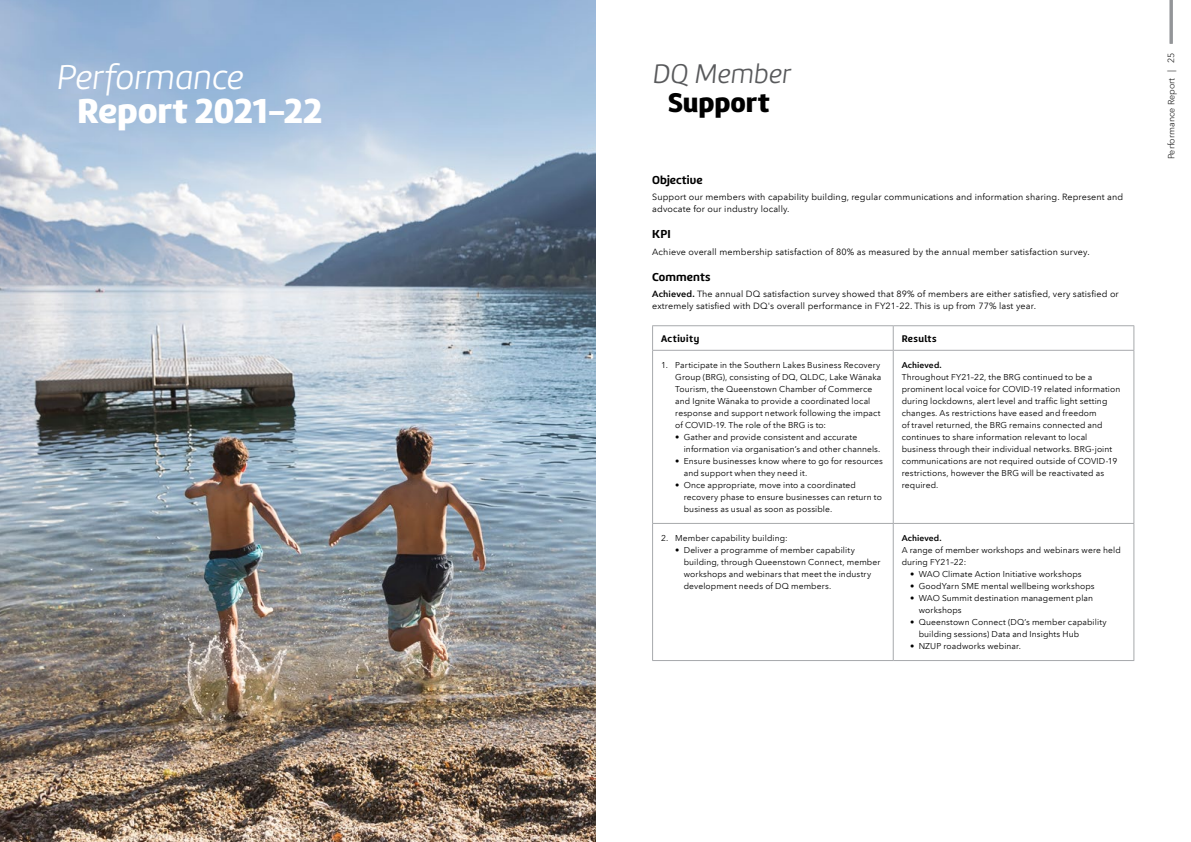
<style>
.page{position:relative;width:1191px;height:842px;background:#fff}
.page>*{position:absolute;margin:0;border:0;box-sizing:border-box;transform-origin:0 0}
.t1{font:36px "Marine UP Black";letter-spacing:-.005em;color:#fff}
.t2{font:italic 300 36px "Marine";letter-spacing:-.02em;color:#fff}
.t3{font:italic 300 28px "Marine";letter-spacing:-.005em;color:#58595b}
.t4{font:28px "Marine UP Black";letter-spacing:-.005em;color:#000}
.t5{font:12px "Marine UP Bold";letter-spacing:.01em;color:#000}
.t6{font:10px "Marine UP Bold";letter-spacing:.045em;color:#000}
.t7{font:9px/12px "Avenir Next LT Pro";letter-spacing:.015em;color:#000}
.t8{font:300 9px "Avenir Next LT Pro";color:#000}
.t9{font:8.5px/12px "Avenir Next LT Pro";letter-spacing:.01em;color:#000}
.t10{font:600 8.5px "Avenir Next LT Pro";letter-spacing:.015em;color:#000}
.s1{font-family:"Marine UP Bold"}
.s2{font-weight:600}
</style>
<div class="page">
<hr style="left:1169px;top:0;width:3px;height:44px;background:#939598">
<img style="left:0;top:0;width:595px;height:842px">
<hr style="left:652px;top:350px;width:241px;height:1px;background:#a7a9ac">
<hr style="left:652px;top:351px;width:1px;height:172px;background:#a7a9ac">
<hr style="left:893px;top:350px;width:241px;height:1px;background:#a7a9ac">
<hr style="left:893px;top:351px;width:1px;height:172px;background:#a7a9ac">
<hr style="left:1133px;top:351px;width:1px;height:172px;background:#a7a9ac">
<hr style="left:652px;top:523px;width:241px;height:1px;background:#a7a9ac">
<hr style="left:652px;top:524px;width:1px;height:136px;background:#a7a9ac">
<hr style="left:893px;top:523px;width:241px;height:1px;background:#a7a9ac">
<hr style="left:893px;top:524px;width:1px;height:136px;background:#a7a9ac">
<hr style="left:1133px;top:524px;width:1px;height:136px;background:#a7a9ac">
<hr style="left:652px;top:660px;width:241px;height:1px;background:#a7a9ac">
<hr style="left:893px;top:660px;width:241px;height:1px;background:#a7a9ac">
<hr style="left:652px;top:325px;width:241px;height:1px;background:#a7a9ac">
<svg style="left:652px;top:326px;width:1px;height:24px"></svg>
<hr style="left:893px;top:325px;width:241px;height:1px;background:#a7a9ac">
<svg style="left:893px;top:326px;width:1px;height:24px"></svg>
<svg style="left:1133px;top:326px;width:1px;height:24px"></svg>
<h1 class="t2" style="left:57px;top:55px;width:189px">Performance</h1>
<h1 class="t1" style="left:77px;top:87px;width:247px">Report 2021<span class="s1">-</span>22</h1>
<h2 class="t3" style="left:653px;top:56px;width:140px">DQ Member</h2>
<h2 class="t4" style="left:668px;top:85px;width:103px">Support</h2>
<h3 class="t5" style="left:652px;top:172px;width:52px">Objective</h3>
<p class="t7" style="left:652px;top:191px;width:472px">Support our members with capability building, regular communications and information sharing. Represent and advocate for our industry locally.</p>
<h3 class="t5" style="left:652px;top:226px;width:20px">KPI</h3>
<p class="t7" style="left:652px;top:245px;width:439px">Achieve overall membership satisfaction of 80% as measured by the annual member satisfaction survey.</p>
<h3 class="t5" style="left:652px;top:269px;width:60px">Comments</h3>
<p class="t7" style="left:652px;top:288px;width:468px"><span class="s2">Achieved.</span> The annual DQ satisfaction survey showed that 89% of members are either satisfied, very satisfied or extremely satisfied with DQ's overall performance in FY21-22. This is up from 77% last year.</p>
<p class="t6" style="left:661px;top:332px;width:40px">Activity</p>
<p class="t6" style="left:901px;top:332px;width:36px">Results</p>
<p class="t9" style="left:675px;top:359px;width:208px;text-indent:-14px">1. Participate in the Southern Lakes Business Recovery Group (BRG), consisting of DQ, QLDC, Lake Wānaka Tourism, the Queenstown Chamber of Commerce and Ignite Wānaka to provide a coordinated local response and support network following the impact of COVID-19. The role of the BRG is to:</p>
<p class="t9" style="left:684px;top:431px;width:198px;text-indent:-8px">• Gather and provide consistent and accurate information via organisation’s and other channels.</p>
<p class="t9" style="left:684px;top:455px;width:201px;text-indent:-8px">• Ensure businesses know where to go for resources and support when they need it.</p>
<p class="t9" style="left:684px;top:479px;width:200px;text-indent:-8px">• Once appropriate, move into a coordinated recovery phase to ensure businesses can return to business as usual as soon as possible.</p>
<p class="t10" style="left:901px;top:360px;width:42px">Achieved.</p>
<p class="t9" style="left:901px;top:371px;width:220px">Throughout FY21–22, the BRG continued to be a prominent local voice for COVID-19 related information during lockdowns, alert level and traffic light setting changes. As restrictions have eased and freedom<br>of travel returned, the BRG remains connected and continues to share information relevant to local business through their individual networks. BRG-joint communications are not required outside of COVID-19 restrictions, however the BRG will be reactivated as required.</p>
<p class="t9" style="left:661px;top:532px;width:128px">2. Member capability building:</p>
<p class="t9" style="left:684px;top:544px;width:198px;text-indent:-8px">• Deliver a programme of member capability building, through Queenstown Connect, member workshops and webinars that meet the industry development needs of DQ members.</p>
<p class="t10" style="left:901px;top:533px;width:42px">Achieved.</p>
<p class="t9" style="left:901px;top:544px;width:221px">A range of member workshops and webinars were held during FY21–22:</p>
<p class="t9" style="left:910px;top:568px;width:173px">• WAO Climate Action Initiative workshops</p>
<p class="t9" style="left:910px;top:580px;width:186px">• GoodYarn SME mental wellbeing workshops</p>
<p class="t9" style="left:918px;top:592px;width:176px;text-indent:-8px">• WAO Summit destination management plan workshops</p>
<p class="t9" style="left:918px;top:616px;width:189px;text-indent:-8px">• Queenstown Connect (DQ’s member capability building sessions) Data and Insights Hub</p>
<p class="t9" style="left:910px;top:640px;width:112px">• NZUP roadworks webinar.</p>
<p class="t8" style="left:1165px;top:72px;width:21px;rotate:-90deg">| 25</p>
<p class="t8" style="left:1166px;top:159px;width:83px;rotate:-90deg">Performance Report</p>
</div>
